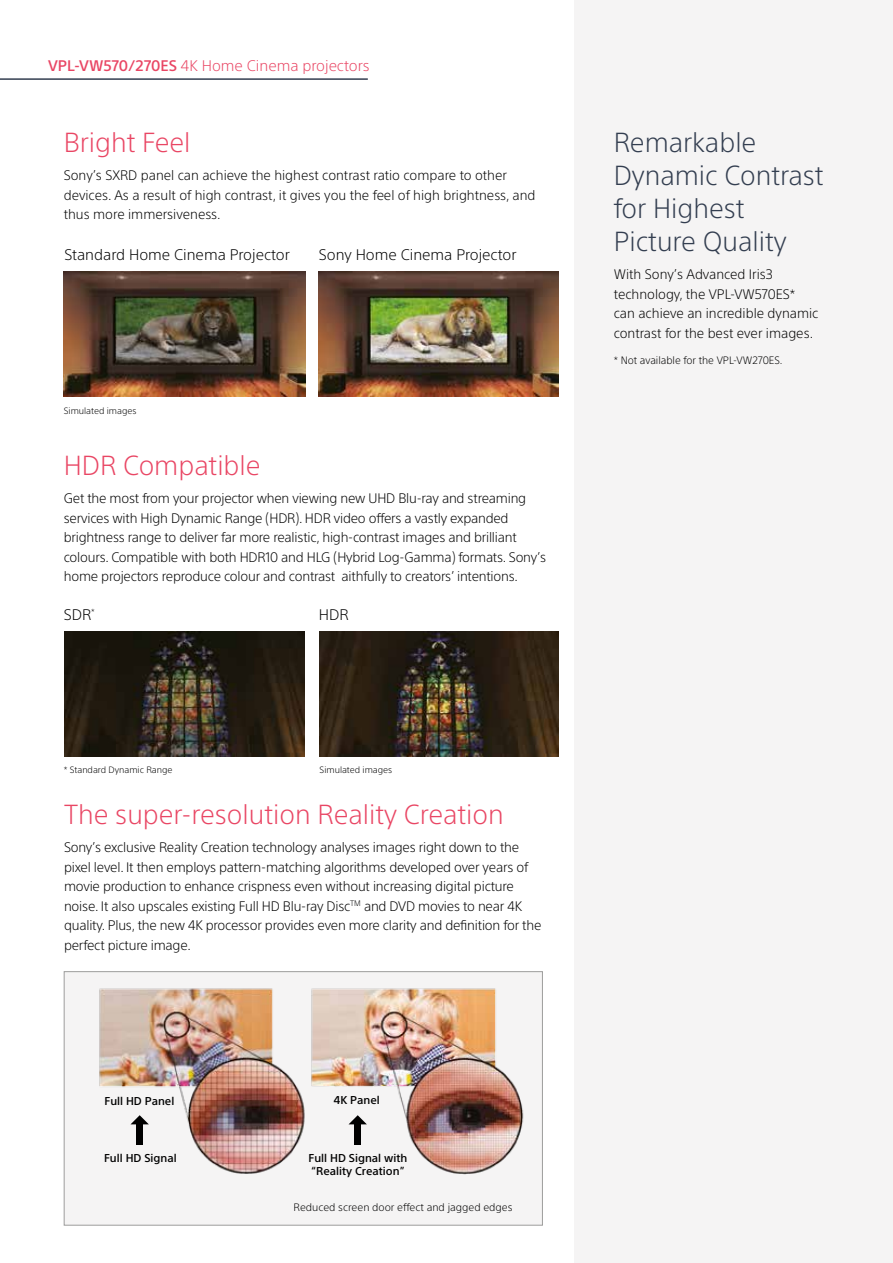
<style>
.page{position:relative;width:893px;height:1263px;background:#fff}
.page>*{position:absolute;margin:0;border:0;box-sizing:border-box;transform-origin:0 0}
.t1{font:300 27px "SST Std";color:#e94664}
.t2{font:300 27px/33px "SST Std";color:#333e50}
.t3{font:300 15px "SST Pro";color:#000}
.t4{font:300 15px "SST Std";color:#e94664}
.t5{font:300 13.5px/19.5px "SST Std";letter-spacing:-.015em;color:#000}
.t6{font:500 11.1px/13.4px "SST Pro";color:#000}
.t7{font:300 10.5px "SST Std";color:#000}
.t8{font:300 9px "SST Pro";color:#000}
.s1{font-weight:500}
</style>
<div class="page">
<div style="left:64px;top:971px;width:479px;height:254px;background:#f5f4f4;border:1px solid #9d9d9c"></div>
<div style="left:574px;top:0;width:319px;height:1263px;background:#f5f4f4"></div>
<hr style="left:0;top:78px;width:368px;height:2px;background:#333e50">
<img style="left:64px;top:271px;width:241px;height:126px">
<img style="left:318px;top:271px;width:240px;height:125px">
<img style="left:64px;top:631px;width:240px;height:125px">
<img style="left:320px;top:632px;width:239px;height:124px">
<img style="left:72px;top:972px;width:471px;height:242px">
<svg style="left:349px;top:1115px;width:18px;height:9px"></svg>
<div style="left:354px;top:1122px;width:7px;height:22px;background:#000"></div>
<svg style="left:131px;top:1115px;width:18px;height:9px"></svg>
<div style="left:136px;top:1122px;width:7px;height:22px;background:#000"></div>
<p class="t4" style="left:48px;top:56px;width:323px"><span class="s1">VPL-VW570/270ES</span> 4K Home Cinema projectors</p>
<h1 class="t1" style="left:64px;top:127px;width:128px">Bright Feel</h1>
<p class="t5" style="left:64px;top:166px;width:473px">Sony’s SXRD panel can achieve the highest contrast ratio compare to other devices. As a result of high contrast, it gives you the feel of high brightness, and thus more immersiveness.</p>
<p class="t3" style="left:64px;top:246px;width:227px">Standard Home Cinema Projector</p>
<p class="t3" style="left:319px;top:246px;width:199px">Sony Home Cinema Projector</p>
<p class="t8" style="left:64px;top:406px;width:74px">Simulated images</p>
<h1 class="t1" style="left:64px;top:450px;width:198px">HDR Compatible</h1>
<p class="t5" style="left:64px;top:488px;width:484px">Get the most from your projector when viewing new UHD Blu-ray and streaming services with High Dynamic Range (HDR). HDR video offers a vastly expanded brightness range to deliver far more realistic, high-contrast images and brilliant colours. Compatible with both HDR10 and HLG (Hybrid Log-Gamma) formats. Sony’s home projectors reproduce colour and contrast aithfully to creators’ intentions.</p>
<p class="t3" style="left:64px;top:605px;width:33px">SDR<sup>*</sup></p>
<p class="t3" style="left:319px;top:605px;width:31px">HDR</p>
<p class="t8" style="left:64px;top:764px;width:110px">* Standard Dynamic Range</p>
<p class="t8" style="left:320px;top:764px;width:74px">Simulated images</p>
<h1 class="t1" style="left:64px;top:799px;width:441px">The super-resolution Reality Creation</h1>
<p class="t5" style="left:64px;top:838px;width:479px">Sony’s exclusive Reality Creation technology analyses images right down to the pixel level. It then employs pattern-matching algorithms developed over years of movie production to enhance crispness even without increasing digital picture noise. It also upscales existing Full HD Blu-ray Disc<sup>TM</sup> and DVD movies to near 4K quality. Plus, the new 4K processor provides even more clarity and definition for the perfect picture image.</p>
<p class="t6" style="left:105px;top:1095px;width:71px">Full HD Panel</p>
<p class="t6" style="left:334px;top:1093px;width:47px">4K Panel</p>
<p class="t6" style="left:104px;top:1151px;width:74px">Full HD Signal</p>
<p class="t6" style="left:309px;top:1151px;width:100px">Full HD Signal with “Reality Creation”</p>
<p class="t7" style="left:294px;top:1201px;width:220px">Reduced screen door effect and jagged edges</p>
<h1 class="t2" style="left:614px;top:126px;width:211px">Remarkable<br>Dynamic Contrast for Highest<br>Picture Quality</h1>
<p class="t5" style="left:614px;top:265px;width:206px">With Sony’s Advanced Iris3 technology, the VPL-VW570ES* can achieve an incredible dynamic contrast for the best ever images.</p>
<p class="t7" style="left:614px;top:354px;width:170px">* Not available for the VPL-VW270ES.</p>
</div>
